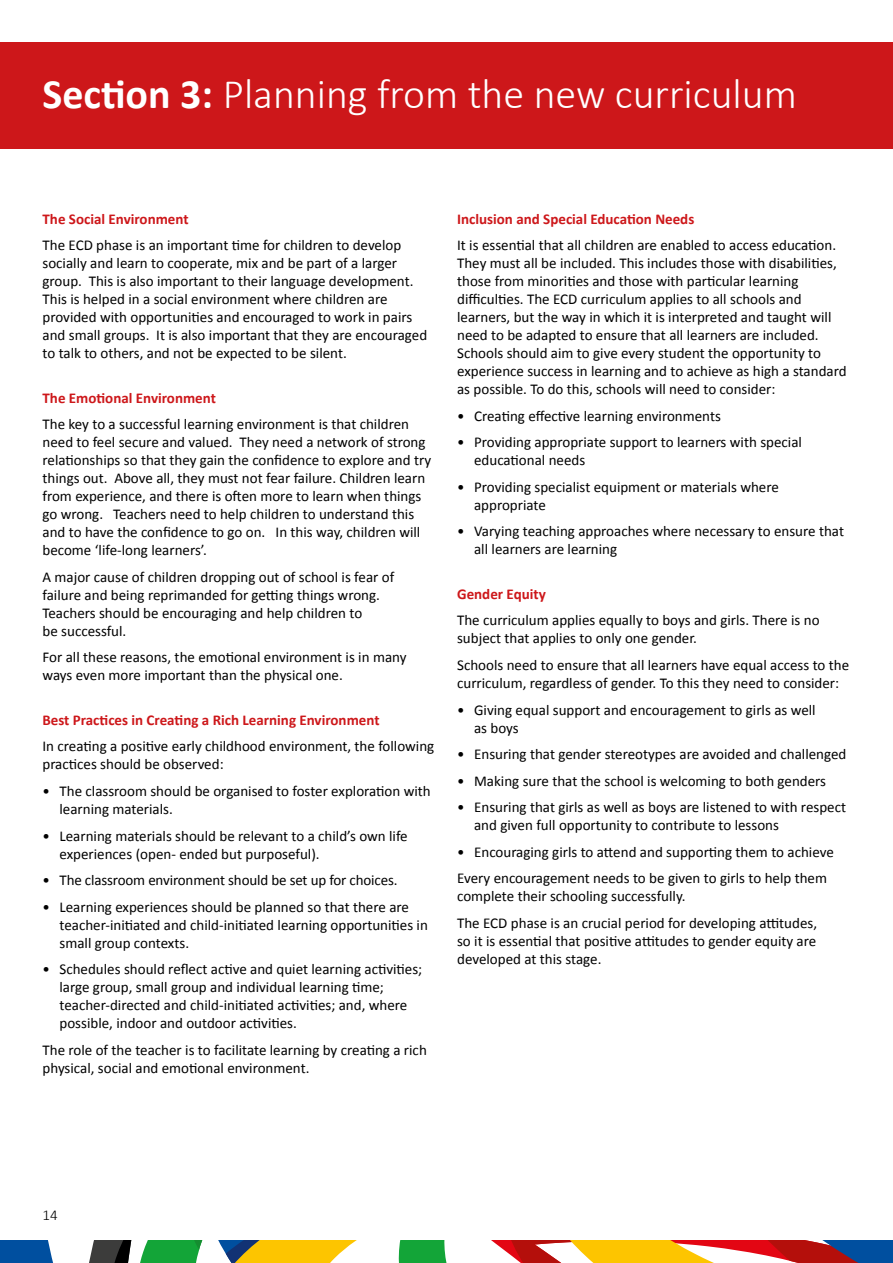
<style>
.page{position:relative;width:893px;height:1263px;background:#fff}
.page>*{position:absolute;margin:0;border:0;box-sizing:border-box;transform-origin:0 0}
.t1{font:300 42px "Calibri";color:#fff}
.t2{font:15px/18px "Calibri";color:#000}
.t3{font:700 15px "Calibri";color:#cd171a}
.t4{font:300 15px "Calibri";color:#000}
.s1{font-weight:700}
</style>
<div class="page">
<svg style="left:0;top:1240px;width:892px;height:23px"></svg>
<div style="left:0;top:43px;width:892px;height:106px;background:#cd171a"></div>
<h1 class="t1" style="left:43px;top:76px;width:756px"><span class="s1">Section 3:</span> Planning from the new curriculum</h1>
<p class="t3" style="left:43px;top:210px;width:148px">The Social Environment</p>
<p class="t2" style="left:43px;top:236px;width:386px">The ECD phase is an important time for children to develop socially and learn to cooperate, mix and be part of a larger group. This is also important to their language development.<br>This is helped in a social environment where children are provided with opportunities and encouraged to work in pairs and small groups. It is also important that they are encouraged to talk to others, and not be expected to be silent.</p>
<p class="t3" style="left:43px;top:389px;width:175px">The Emotional Environment</p>
<p class="t2" style="left:43px;top:415px;width:390px">The key to a successful learning environment is that children need to feel secure and valued. They need a network of strong relationships so that they gain the confidence to explore and try things out. Above all, they must not fear failure. Children learn from experience, and there is often more to learn when things go wrong. Teachers need to help children to understand this and to have the confidence to go on. In this way, children will become ‘life-long learners’.</p>
<p class="t2" style="left:43px;top:568px;width:353px">A major cause of children dropping out of school is fear of failure and being reprimanded for getting things wrong.<br>Teachers should be encouraging and help children to<br>be successful.</p>
<p class="t2" style="left:43px;top:648px;width:366px">For all these reasons, the emotional environment is in many ways even more important than the physical one.</p>
<p class="t3" style="left:43px;top:711px;width:339px">Best Practices in Creating a Rich Learning Environment</p>
<p class="t2" style="left:43px;top:737px;width:393px">In creating a positive early childhood environment, the following practices should be observed:</p>
<p class="t2" style="left:60px;top:782px;width:373px;text-indent:-17px">• The classroom should be organised to foster exploration with learning materials.</p>
<p class="t2" style="left:60px;top:826px;width:350px;text-indent:-17px">• Learning materials should be relevant to a child’s own life experiences (open- ended but purposeful).</p>
<p class="t2" style="left:43px;top:871px;width:357px">• The classroom environment should be set up for choices.</p>
<p class="t2" style="left:60px;top:897px;width:370px;text-indent:-17px">• Learning experiences should be planned so that there are teacher-initiated and child-initiated learning opportunities in small group contexts.</p>
<p class="t2" style="left:60px;top:960px;width:364px;text-indent:-17px">• Schedules should reflect active and quiet learning activities; large group, small group and individual learning time; teacher-directed and child-initiated activities; and, where possible, indoor and outdoor activities.</p>
<p class="t2" style="left:43px;top:1040px;width:386px">The role of the teacher is to facilitate learning by creating a rich physical, social and emotional environment.</p>
<p class="t3" style="left:457px;top:210px;width:239px">Inclusion and Special Education Needs</p>
<p class="t2" style="left:457px;top:236px;width:391px">It is essential that all children are enabled to access education.<br>They must all be included. This includes those with disabilities, those from minorities and those with particular learning difficulties. The ECD curriculum applies to all schools and learners, but the way in which it is interpreted and taught will need to be adapted to ensure that all learners are included.<br>Schools should aim to give every student the opportunity to experience success in learning and to achieve as high a standard as possible. To do this, schools will need to consider:</p>
<p class="t2" style="left:457px;top:407px;width:265px">• Creating effective learning environments</p>
<p class="t2" style="left:474px;top:433px;width:329px;text-indent:-17px">• Providing appropriate support to learners with special educational needs</p>
<p class="t2" style="left:474px;top:478px;width:306px;text-indent:-17px">• Providing specialist equipment or materials where appropriate</p>
<p class="t2" style="left:474px;top:522px;width:371px;text-indent:-17px">• Varying teaching approaches where necessary to ensure that all learners are learning</p>
<p class="t3" style="left:457px;top:585px;width:90px">Gender Equity</p>
<p class="t2" style="left:457px;top:611px;width:364px">The curriculum applies equally to boys and girls. There is no subject that applies to only one gender.</p>
<p class="t2" style="left:457px;top:656px;width:394px">Schools need to ensure that all learners have equal access to the curriculum, regardless of gender. To this they need to consider:</p>
<p class="t2" style="left:474px;top:700px;width:343px;text-indent:-17px">• Giving equal support and encouragement to girls as well as boys</p>
<p class="t2" style="left:457px;top:745px;width:391px">• Ensuring that gender stereotypes are avoided and challenged</p>
<p class="t2" style="left:457px;top:771px;width:370px">• Making sure that the school is welcoming to both genders</p>
<p class="t2" style="left:474px;top:798px;width:373px;text-indent:-17px">• Ensuring that girls as well as boys are listened to with respect and given full opportunity to contribute to lessons</p>
<p class="t2" style="left:457px;top:838px;width:378px;line-height:26.5px">• Encouraging girls to attend and supporting them to achieve<br>Every encouragement needs to be given to girls to help them</p>
<p class="t2" style="left:457px;top:883px;width:362px;line-height:26.5px">complete their schooling successfully.<br>The ECD phase is an crucial period for developing attitudes,</p>
<p class="t2" style="left:457px;top:931px;width:361px">so it is essential that positive attitudes to gender equity are developed at this stage.</p>
<p class="t4" style="left:43px;top:1209px;width:17px">14</p>
</div>
